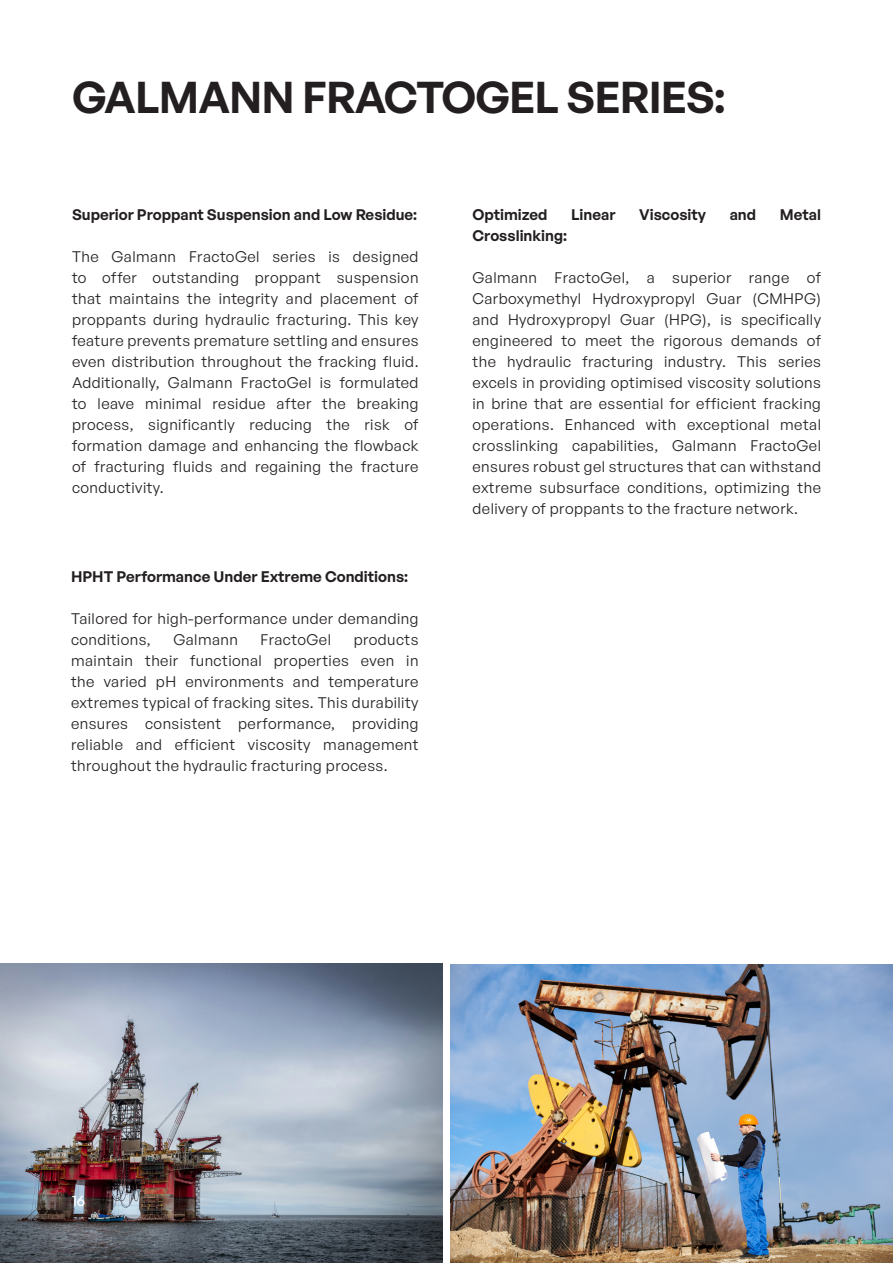
<style>
.page{position:relative;width:893px;height:1263px;background:#fff}
.page>*{position:absolute;margin:0;border:0;box-sizing:border-box;transform-origin:0 0}
.t1{font:600 43.5px "General Sans";letter-spacing:-.02em;color:#231f20}
.t2{font:15px/21px "General Sans";letter-spacing:.03em;color:#231f20;text-align:justify}
.t3{font:600 15px "General Sans";color:#231f20}
.t4{font:500 15px "General Sans";color:#fff}
</style>
<div class="page">
<img style="left:0;top:964px;width:443px;height:299px">
<img style="left:450px;top:964px;width:443px;height:299px">
<p class="t1" style="left:72px;top:69px;width:655px">GALMANN FRACTOGEL SERIES:</p>
<p class="t3" style="left:72px;top:205px;width:347px">Superior Proppant Suspension and Low Residue:</p>
<p class="t2" style="left:72px;top:246px;width:348px">The Galmann FractoGel series is designed to offer outstanding proppant suspension that maintains the integrity and placement of proppants during hydraulic fracturing. This key feature prevents premature settling and ensures even distribution throughout the fracking fluid.<br>Additionally, Galmann FractoGel is formulated to leave minimal residue after the breaking process, significantly reducing the risk of formation damage and enhancing the flowback of fracturing fluids and regaining the fracture conductivity.</p>
<p class="t3" style="left:71px;top:566px;width:339px">HPHT Performance Under Extreme Conditions:</p>
<p class="t2" style="left:71px;top:607px;width:349px">Tailored for high-performance under demanding conditions,</p>
<p class="t2" style="left:173px;top:628px;width:66px">Galmann</p>
<p class="t2" style="left:261px;top:628px;width:72px">FractoGel</p>
<p class="t2" style="left:71px;top:628px;width:349px;text-indent:283px">products maintain their functional properties even in the varied pH environments and temperature extremes typical of fracking sites. This durability ensures consistent performance, providing reliable and efficient viscosity management throughout the hydraulic fracturing process.</p>
<p class="t3" style="left:472px;top:205px;width:76px">Optimized</p>
<p class="t3" style="left:571px;top:205px;width:46px">Linear</p>
<p class="t3" style="left:639px;top:205px;width:68px">Viscosity</p>
<p class="t3" style="left:730px;top:205px;width:28px">and</p>
<p class="t3" style="left:780px;top:205px;width:43px">Metal</p>
<p class="t3" style="left:472px;top:226px;width:96px">Crosslinking:</p>
<p class="t2" style="left:472px;top:267px;width:350px">Galmann FractoGel, a superior range of Carboxymethyl Hydroxypropyl Guar (CMHPG) and Hydroxypropyl Guar (HPG), is specifically engineered to meet the rigorous demands of the hydraulic fracturing industry. This series excels in providing optimised viscosity solutions in brine that are essential for efficient fracking operations. Enhanced with exceptional metal crosslinking capabilities, Galmann FractoGel ensures robust gel structures that can withstand extreme subsurface conditions, optimizing the delivery of proppants to the fracture network.</p>
<p class="t4" style="left:77px;top:1191px;width:10px">3</p>
<p class="t4" style="left:72px;top:1191px;width:15px">16</p>
</div>
